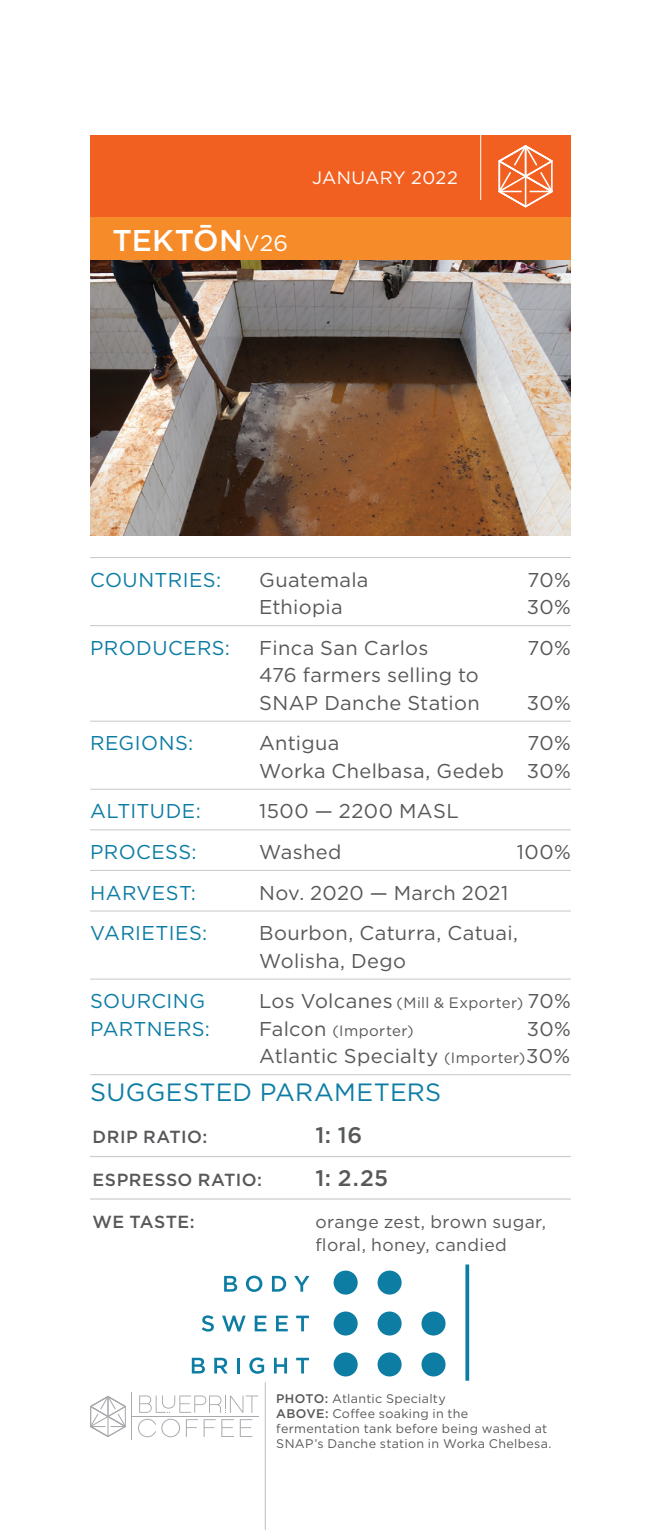
<style>
.page{position:relative;width:661px;height:1530px;background:#fff}
.page>*{position:absolute;margin:0;border:0;box-sizing:border-box;transform-origin:0 0}
.t1{font:500 30px "Gotham";letter-spacing:.005em;color:#fff}
.t2{font:25px "Gotham";letter-spacing:.01em;color:#0d7da4}
.t3{font:500 22.5px "Gotham";color:#57585a}
.t4{font:20px/27.5px "Gotham";letter-spacing:.015em;color:#57585a}
.t5{font:20px "Gotham";letter-spacing:.02em;color:#0d7da4}
.t6{font:18px "Gotham";letter-spacing:.02em;color:#fff}
.t7{font:17.5px/22.5px "Gotham";letter-spacing:.02em;color:#57585a}
.t8{font:500 17.5px "Gotham";letter-spacing:.025em;color:#57585a}
.t9{font:15px "Gotham";letter-spacing:.03em;color:#57585a}
.t10{font:12.5px/15px "Gotham";letter-spacing:.025em;color:#57585a}
.s1{font-weight:400;font-size:22.5px}
.s2{font-size:20px}
.s3{font-size:15px}
.s4{font-weight:500}
</style>
<div class="page">
<div style="left:90px;top:135px;width:480px;height:83px;background:#f26021"></div>
<img style="left:90px;top:260px;width:480px;height:276px">
<hr style="left:90px;top:557px;width:480px;height:1px;background:#cbccce">
<hr style="left:90px;top:625px;width:480px;height:1px;background:#cbccce">
<hr style="left:90px;top:721px;width:480px;height:1px;background:#cbccce">
<hr style="left:90px;top:789px;width:480px;height:1px;background:#cbccce">
<hr style="left:90px;top:829px;width:480px;height:1px;background:#cbccce">
<hr style="left:90px;top:870px;width:480px;height:1px;background:#cbccce">
<hr style="left:90px;top:910px;width:480px;height:2px;background:#cbccce">
<hr style="left:90px;top:979px;width:480px;height:1px;background:#cbccce">
<hr style="left:90px;top:1074px;width:480px;height:1px;background:#cbccce">
<div style="left:90px;top:218px;width:480px;height:42px;background:#f68c29"></div>
<svg style="left:498px;top:145px;width:54px;height:62px"></svg>
<hr style="left:479px;top:134px;width:1px;height:66px;background:#fff">
<hr style="left:90px;top:1156px;width:480px;height:1px;background:#cbccce">
<hr style="left:90px;top:1198px;width:480px;height:2px;background:#cbccce">
<hr style="left:465px;top:1265px;width:3px;height:116px;background:#0d7da4">
<div style="left:421px;top:1352px;width:24px;height:24px;background:#0d7da4;border-radius:50%"></div>
<div style="left:377px;top:1352px;width:24px;height:24px;background:#0d7da4;border-radius:50%"></div>
<div style="left:333px;top:1352px;width:24px;height:24px;background:#0d7da4;border-radius:50%"></div>
<div style="left:421px;top:1312px;width:24px;height:24px;background:#0d7da4;border-radius:50%"></div>
<div style="left:377px;top:1312px;width:24px;height:24px;background:#0d7da4;border-radius:50%"></div>
<div style="left:333px;top:1312px;width:24px;height:24px;background:#0d7da4;border-radius:50%"></div>
<div style="left:377px;top:1271px;width:24px;height:24px;background:#0d7da4;border-radius:50%"></div>
<div style="left:333px;top:1271px;width:24px;height:24px;background:#0d7da4;border-radius:50%"></div>
<svg style="left:224px;top:1276px;width:13px;height:16px"></svg>
<svg style="left:246px;top:1276px;width:16px;height:16px"></svg>
<svg style="left:272px;top:1276px;width:14px;height:16px"></svg>
<svg style="left:294px;top:1276px;width:15px;height:16px"></svg>
<svg style="left:201px;top:1315px;width:13px;height:17px"></svg>
<svg style="left:222px;top:1316px;width:23px;height:15px"></svg>
<svg style="left:254px;top:1316px;width:12px;height:15px"></svg>
<svg style="left:276px;top:1316px;width:11px;height:15px"></svg>
<svg style="left:296px;top:1316px;width:12px;height:15px"></svg>
<svg style="left:192px;top:1358px;width:13px;height:16px"></svg>
<svg style="left:214px;top:1358px;width:13px;height:16px"></svg>
<svg style="left:237px;top:1358px;width:2px;height:16px"></svg>
<svg style="left:249px;top:1357px;width:15px;height:17px"></svg>
<svg style="left:274px;top:1358px;width:13px;height:16px"></svg>
<svg style="left:296px;top:1358px;width:12px;height:16px"></svg>
<svg style="left:139px;top:1396px;width:119px;height:17px"></svg>
<svg style="left:138px;top:1419px;width:42px;height:18px"></svg>
<svg style="left:186px;top:1419px;width:29px;height:18px"></svg>
<svg style="left:221px;top:1419px;width:31px;height:18px"></svg>
<hr style="left:131px;top:1393px;width:1px;height:47px;background:#a8a9ad">
<hr style="left:132px;top:1416px;width:126px;height:1px;background:#a8a9ad">
<svg style="left:90px;top:1396px;width:36px;height:41px"></svg>
<hr style="left:264px;top:1382px;width:1px;height:148px;background:#bcbdc0">
<h1 class="t1" style="left:112px;top:221px;width:177px">TEKTŌN<span class="s1">V26</span></h1>
<p class="t6" style="left:312px;top:166px;width:147px">JANUARY 2022</p>
<p class="t5" style="left:90px;top:567px;width:132px">COUNTRIES:</p>
<p class="t4" style="left:259px;top:565px;width:111px">Guatemala</p>
<p class="t4" style="left:527px;top:565px;width:45px">70%</p>
<p class="t4" style="left:259px;top:593px;width:85px">Ethiopia</p>
<p class="t4" style="left:526px;top:593px;width:46px">30%</p>
<p class="t5" style="left:90px;top:635px;width:141px">PRODUCERS:</p>
<p class="t4" style="left:259px;top:634px;width:170px">Finca San Carlos</p>
<p class="t4" style="left:527px;top:634px;width:45px">70%</p>
<p class="t4" style="left:259px;top:661px;width:222px">476 farmers selling to<br>SNAP Danche Station</p>
<p class="t4" style="left:526px;top:689px;width:46px">30%</p>
<p class="t5" style="left:90px;top:730px;width:104px">REGIONS:</p>
<p class="t4" style="left:259px;top:729px;width:82px">Antigua</p>
<p class="t4" style="left:259px;top:729px;width:313px;text-align:right">70%<br>Worka Chelbasa, Gedeb 30%</p>
<p class="t5" style="left:90px;top:799px;width:112px">ALTITUDE:</p>
<p class="t4" style="left:259px;top:797px;width:201px">1500 — 2200 MASL</p>
<p class="t5" style="left:90px;top:839px;width:108px">PROCESS:</p>
<p class="t4" style="left:259px;top:838px;width:84px">Washed</p>
<p class="t4" style="left:516px;top:838px;width:56px">100%</p>
<p class="t5" style="left:90px;top:880px;width:107px">HARVEST:</p>
<p class="t4" style="left:259px;top:878px;width:250px">Nov. 2020 — March 2021</p>
<p class="t5" style="left:90px;top:920px;width:118px">VARIETIES:</p>
<p class="t4" style="left:259px;top:919px;width:260px">Bourbon, Caturra, Catuai,<br>Wolisha, Dego</p>
<p class="t5" style="left:90px;top:988px;width:116px">SOURCING</p>
<p class="t9" style="left:259px;top:993px;width:313px"><span class="s2">Los Volcanes</span> (Mill &amp; Exporter) <span class="s2">70%</span></p>
<p class="t5" style="left:90px;top:1016px;width:121px">PARTNERS:</p>
<p class="t9" style="left:259px;top:1021px;width:156px"><span class="s2">Falcon</span> (Importer)</p>
<p class="t4" style="left:259px;top:1014px;width:313px;text-align:right">30%<br>Atlantic Specialty <span class="s3">(Importer)</span>30%</p>
<p class="t2" style="left:90px;top:1076px;width:352px">SUGGESTED PARAMETERS</p>
<p class="t8" style="left:93px;top:1126px;width:116px">DRIP RATIO:</p>
<p class="t3" style="left:315px;top:1121px;width:48px">1: 16</p>
<p class="t8" style="left:93px;top:1168px;width:171px">ESPRESSO RATIO:</p>
<p class="t3" style="left:315px;top:1163px;width:74px">1: 2.25</p>
<p class="t8" style="left:93px;top:1211px;width:104px">WE TASTE:</p>
<p class="t7" style="left:315px;top:1211px;width:232px">orange zest, brown sugar, floral, honey, candied</p>
<p class="t10" style="left:276px;top:1390px;width:277px"><span class="s4">PHOTO:</span> Atlantic Specialty<br><span class="s4">ABOVE:</span> Coffee soaking in the fermentation tank before being washed at SNAP’s Danche station in Worka Chelbesa.</p>
</div>
